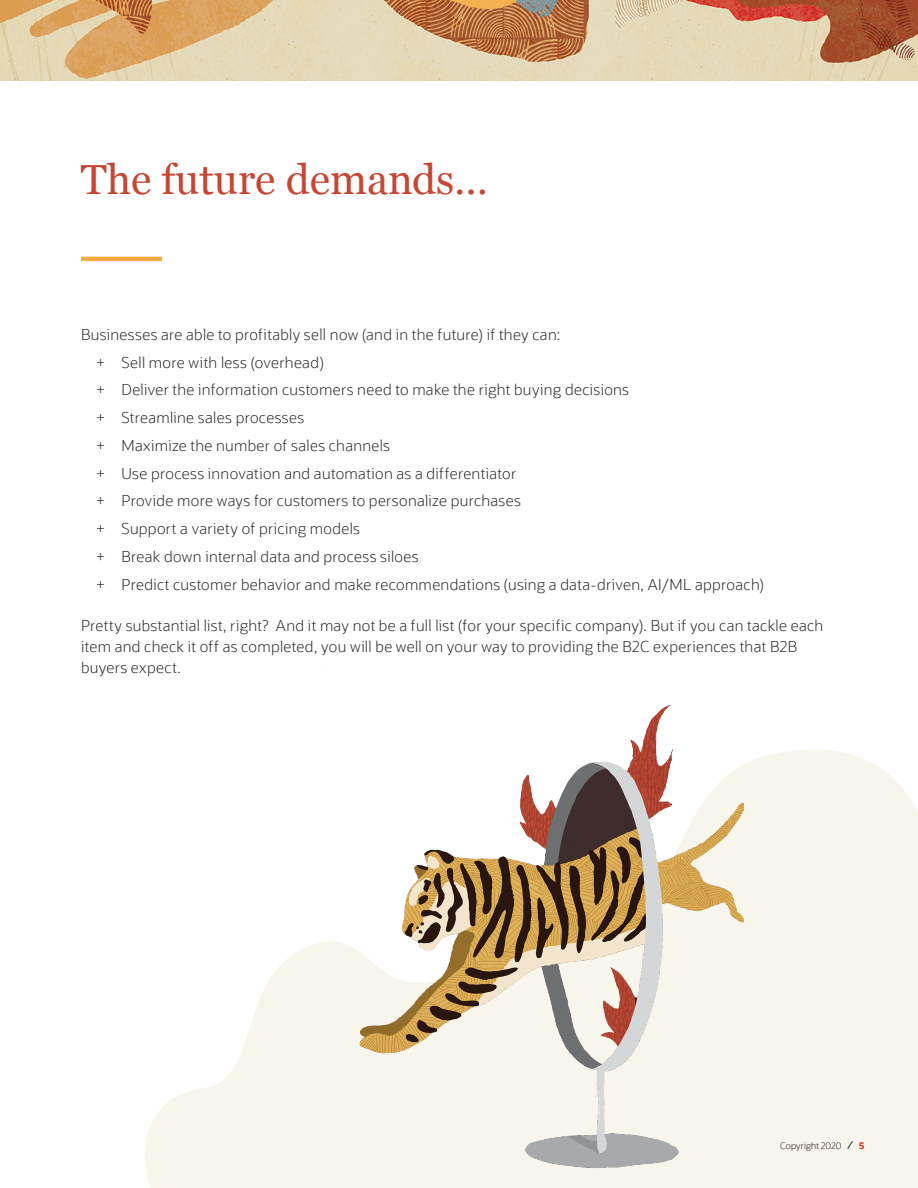
<style>
.page{position:relative;width:918px;height:1188px;background:#fff}
.page>*{position:absolute;margin:0;border:0;box-sizing:border-box;transform-origin:0 0}
.t1{font:42px "Georgia";color:#c74533}
.Intro{font:300 15px/21px "Oracle Sans App";letter-spacing:.02em;color:#2f2c29}
.Document_Title{font:200 9px "Oracle Sans App";letter-spacing:.02em;color:#2f2c29}
.Document_Title-2{font:700 9px "Oracle Sans App";color:#c94434}
</style>
<div class="page">
<svg style="left:145px;top:750px;width:773px;height:438px;fill:#f8f5ec"></svg>
<hr style="left:81px;top:257px;width:81px;height:4px;background:#f2aa43">
<svg style="left:847px;top:1140px;width:6px;height:10px"></svg>
<img style="left:0;top:0;width:918px;height:81px">
<img style="left:321px;top:705px;width:461px;height:483px">
<p class="t1" style="left:81px;top:155px;width:409px">The future demands…</p>
<p class="Intro" style="left:81px;top:324px;width:481px">Businesses are able to profitably sell now (and in the future) if they can:</p>
<p class="Intro" style="left:96px;top:352px;width:229px">+ Sell more with less (overhead)</p>
<p class="Intro" style="left:96px;top:380px;width:535px">+ Deliver the information customers need to make the right buying decisions</p>
<p class="Intro" style="left:96px;top:407px;width:210px">+ Streamline sales processes</p>
<p class="Intro" style="left:96px;top:435px;width:296px">+ Maximize the number of sales channels</p>
<p class="Intro" style="left:96px;top:463px;width:422px">+ Use process innovation and automation as a differentiator</p>
<p class="Intro" style="left:96px;top:491px;width:426px">+ Provide more ways for customers to personalize purchases</p>
<p class="Intro" style="left:96px;top:518px;width:266px">+ Support a variety of pricing models</p>
<p class="Intro" style="left:96px;top:546px;width:324px">+ Break down internal data and process siloes</p>
<p class="Intro" style="left:96px;top:574px;width:669px">+ Predict customer behavior and make recommendations (using a data-driven, AI/ML approach)</p>
<p class="Intro" style="left:81px;top:615px;width:744px">Pretty substantial list, right? And it may not be a full list (for your specific company). But if you can tackle each item and check it off as completed, you will be well on your way to providing the B2C experiences that B2B buyers expect.</p>
<p class="Document_Title" style="left:780px;top:1140px;width:63px">Copyright 2020</p>
<p class="Document_Title-2" style="left:859px;top:1140px;width:7px">5</p>
</div>
